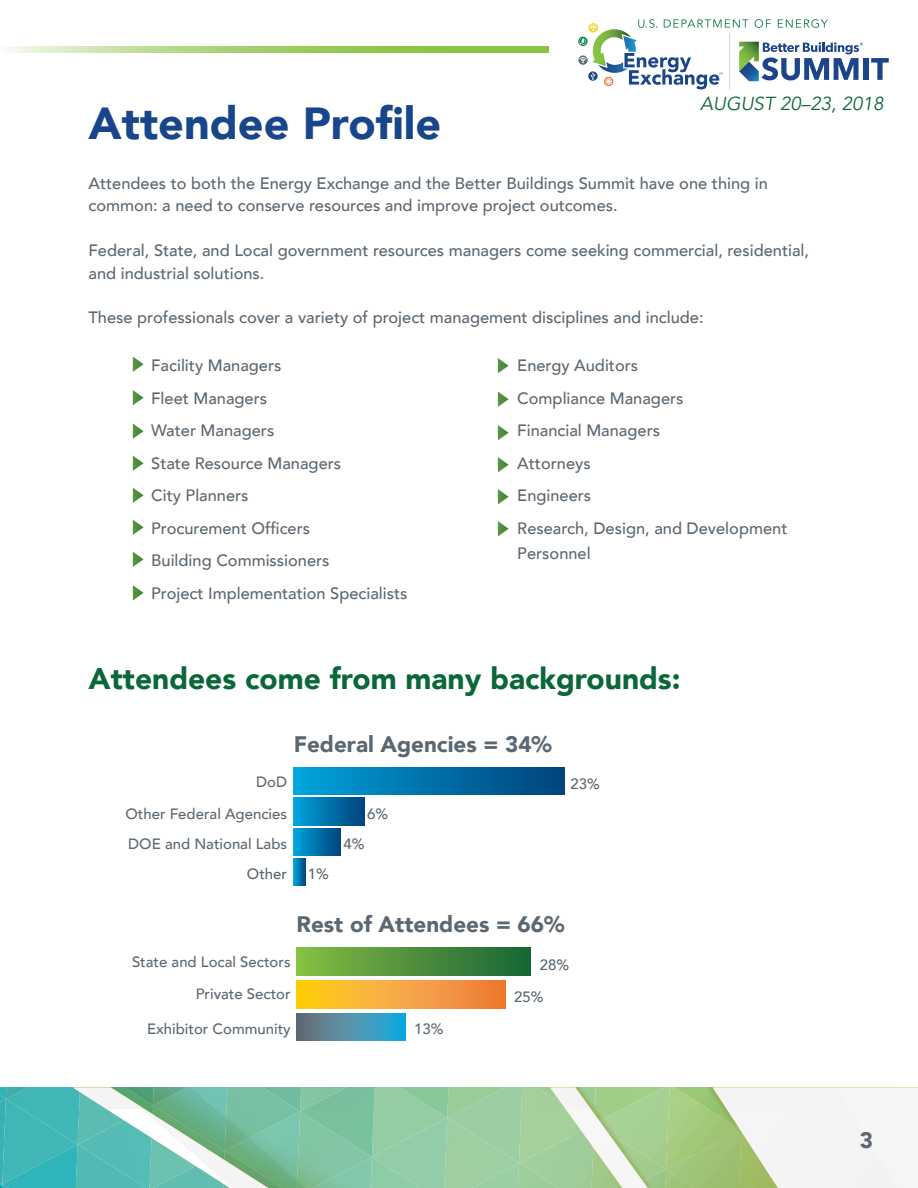
<style>
.page{position:relative;width:918px;height:1188px;background:#fff}
.page>*{position:absolute;margin:0;border:0;box-sizing:border-box;transform-origin:0 0}
.t1{font:900 44.85px "Avenir";color:#18468a}
.t2{font:900 29.85px "Avenir";color:#0a6738}
.t3{font:900 22.35px "Avenir";color:#5b6771}
.t4{font:italic 18.75px "Avenir";color:#106736}
.t5{font:500 16.5px/32.5px "Avenir";color:#5b6771}
.t6{font:500 15px/32.2px "Avenir";color:#5b6771;text-align:right}
</style>
<div class="page">
<svg style="left:0;top:1088px;width:918px;height:100px"></svg>
<svg style="left:7px;top:46px;width:542px;height:6px;background:#a8d375"></svg>
<hr style="left:729px;top:33px;width:1px;height:57px;background:#d0d2d3">
<div style="left:863px;top:58px;width:5px;height:22px;background:#1c4589"></div>
<svg style="left:871px;top:58px;width:18px;height:22px"></svg>
<svg style="left:578px;top:19px;width:285px;height:70px"></svg>
<svg style="left:133px;top:357px;width:11px;height:15px"></svg>
<svg style="left:498px;top:358px;width:11px;height:15px"></svg>
<svg style="left:133px;top:390px;width:11px;height:15px"></svg>
<svg style="left:498px;top:392px;width:11px;height:15px"></svg>
<svg style="left:133px;top:424px;width:11px;height:15px"></svg>
<svg style="left:498px;top:425px;width:11px;height:15px"></svg>
<svg style="left:133px;top:456px;width:11px;height:15px"></svg>
<svg style="left:498px;top:457px;width:11px;height:15px"></svg>
<svg style="left:133px;top:488px;width:11px;height:15px"></svg>
<svg style="left:498px;top:489px;width:11px;height:15px"></svg>
<svg style="left:133px;top:520px;width:11px;height:15px"></svg>
<svg style="left:498px;top:521px;width:11px;height:15px"></svg>
<svg style="left:133px;top:552px;width:11px;height:15px"></svg>
<svg style="left:133px;top:585px;width:11px;height:15px"></svg>
<svg style="left:294px;top:858px;width:12px;height:28px"></svg>
<div style="left:294px;top:828px;width:47px;height:27px;background:linear-gradient(to right,#00a2db,#00437b)"></div>
<div style="left:294px;top:798px;width:70px;height:27px;background:linear-gradient(to right,#00a2db,#00457d)"></div>
<div style="left:294px;top:768px;width:270px;height:27px;background:linear-gradient(to right,#00a3dc,#00427a)"></div>
<svg style="left:296px;top:1013px;width:109px;height:28px;background:#498faa"></svg>
<svg style="left:296px;top:980px;width:210px;height:28px;background:#f6a636"></svg>
<div style="left:296px;top:948px;width:235px;height:28px;background:linear-gradient(to right,#87be43,#176338)"></div>
<p class="t4" style="left:700px;top:92px;width:185px">AUGUST 20–23, 2018</p>
<h1 class="t1" style="left:89px;top:85px;width:354px">Attendee Profile</h1>
<p class="t5" style="left:89px;top:171px;width:681px;line-height:22.4px">Attendees to both the Energy Exchange and the Better Buildings Summit have one thing in common: a need to conserve resources and improve project outcomes.</p>
<p class="t5" style="left:89px;top:238px;width:722px;line-height:22.4px">Federal, State, and Local government resources managers come seeking commercial, residential, and industrial solutions.</p>
<p class="t5" style="left:89px;top:300px;width:617px">These professionals cover a variety of project management disciplines and include:</p>
<p class="t5" style="left:151px;top:348px;width:258px">Facility Managers<br>Fleet Managers<br>Water Managers<br>State Resource Managers<br>City Planners<br>Procurement Officers<br>Building Commissioners<br>Project Implementation Specialists</p>
<p class="t5" style="left:517px;top:348px;width:272px">Energy Auditors<br>Compliance Managers<br>Financial Managers<br>Attorneys<br>Engineers<br>Research, Design, and Development</p>
<p class="t5" style="left:517px;top:537px;width:75px">Personnel</p>
<h2 class="t2" style="left:89px;top:653px;width:594px">Attendees come from many backgrounds:</h2>
<h3 class="t3" style="left:294px;top:725px;width:260px">Federal Agencies = 34%</h3>
<p class="t6" style="left:125px;top:764px;width:163px">DoD<br>Other Federal Agencies</p>
<p class="t6" style="left:128px;top:828px;width:160px;line-height:29.7px">DOE and National Labs<br>Other</p>
<p class="t6" style="left:308px;top:857px;width:23px">1%</p>
<p class="t6" style="left:367px;top:797px;width:23px">6%</p>
<p class="t6" style="left:344px;top:827px;width:23px">4%</p>
<p class="t6" style="left:571px;top:767px;width:31px">23%</p>
<h3 class="t3" style="left:296px;top:905px;width:270px">Rest of Attendees = 66%</h3>
<p class="t6" style="left:132px;top:945px;width:160px">State and Local Sectors<br>Private Sector</p>
<p class="t6" style="left:147px;top:1012px;width:145px">Exhibitor Community</p>
<p class="t6" style="left:414px;top:1012px;width:31px">13%</p>
<p class="t6" style="left:514px;top:948px;width:57px;text-align:left;text-indent:26px">28%<br>25%</p>
<h3 class="t3" style="left:860px;top:1122px;width:15px">3</h3>
</div>
